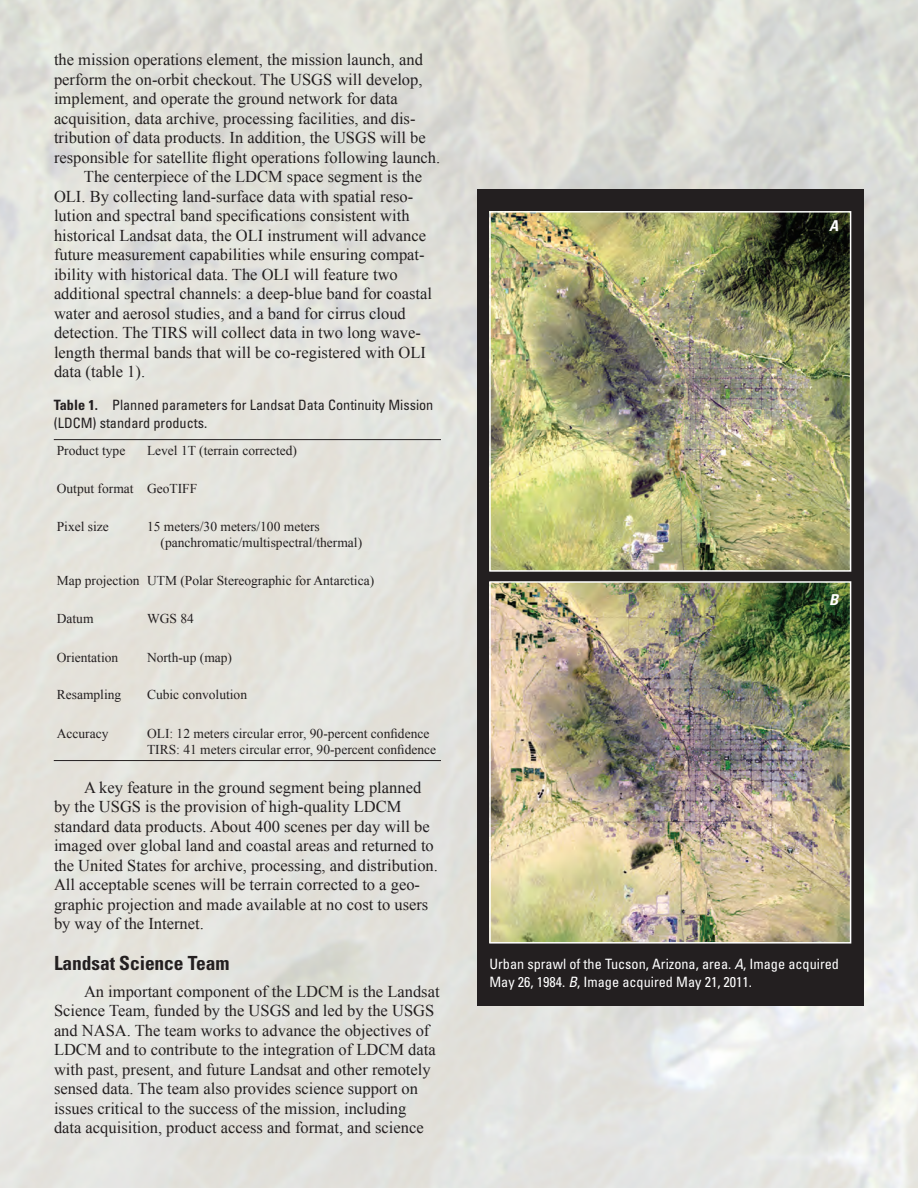
<style>
.page{position:relative;width:918px;height:1188px;background:#fff}
.page>*{position:absolute;margin:0;border:0;box-sizing:border-box;transform-origin:0 0}
.Heading_1{font:700 condensed 19.5px "Univers";letter-spacing:-.005em;color:#231f20}
.Body_Text{font:16.5px/19.5px "Times New Roman";color:#231f20}
.t1{font:italic 700 condensed 15px "Univers";color:#fff}
.FigureCaption{font:condensed 14.25px/18px "Univers";color:#fff}
.TableTitle{font:condensed 14.25px/18px "Univers";color:#231f20}
.TableCellBody{font:13.5px/16.5px "Times New Roman";color:#231f20}
.s1{font-weight:700}
.s2{font-style:italic}
</style>
<div class="page">
<img style="left:0;top:0;width:918px;height:1188px">
<div style="left:477px;top:190px;width:387px;height:816px;background:#231f20"></div>
<hr style="left:54px;top:760px;width:90px;height:1px;background:#231f20">
<hr style="left:144px;top:760px;width:297px;height:1px;background:#231f20">
<hr style="left:54px;top:439px;width:90px;height:1px;background:#231f20">
<hr style="left:144px;top:439px;width:297px;height:1px;background:#231f20">
<img style="left:492px;top:214px;width:356px;height:355px">
<img style="left:492px;top:584px;width:356px;height:357px">
<div style="left:489px;top:211px;width:362px;height:361px;border:2px solid #fff"></div>
<div style="left:489px;top:581px;width:362px;height:363px;border:2px solid #fff"></div>
<p class="Body_Text" style="left:54px;top:50px;width:388px">the mission operations element, the mission launch, and perform the on-orbit checkout. The USGS will develop, implement, and operate the ground network for data acquisition, data archive, processing facilities, and dis&shy;tribution of data products. In addition, the USGS will be responsible for satellite flight operations following launch.</p>
<p class="Body_Text" style="left:54px;top:167px;width:380px;text-indent:30px">The centerpiece of the LDCM space segment is the OLI. By collecting land-surface data with spatial reso&shy;lution and spectral band specifications consistent with historical Landsat data, the OLI instrument will advance future measurement capabilities while ensuring compat&shy;ibility with historical data. The OLI will feature two additional spectral channels: a deep-blue band for coastal water and aerosol studies, and a band for cirrus cloud detection. The TIRS will collect data in two long wave&shy;length thermal bands that will be co-registered with OLI data (table 1).</p>
<p class="TableTitle" style="left:54px;top:396px;width:381px"><span class="s1">Table 1.</span> Planned parameters for Landsat Data Continuity Mission (LDCM) standard products.</p>
<p class="TableCellBody" style="left:57px;top:442px;width:70px">Product type</p>
<p class="TableCellBody" style="left:147px;top:442px;width:152px">Level 1T (terrain corrected)</p>
<p class="TableCellBody" style="left:57px;top:480px;width:78px">Output format</p>
<p class="TableCellBody" style="left:147px;top:480px;width:52px">GeoTIFF</p>
<p class="TableCellBody" style="left:57px;top:518px;width:54px">Pixel size</p>
<p class="TableCellBody" style="left:161px;top:518px;width:203px;text-indent:-14px">15 meters/30 meters/100 meters (panchromatic/multispectral/thermal)</p>
<p class="TableCellBody" style="left:57px;top:572px;width:84px">Map projection</p>
<p class="TableCellBody" style="left:147px;top:572px;width:229px">UTM (Polar Stereographic for Antarctica)</p>
<p class="TableCellBody" style="left:57px;top:610px;width:38px">Datum</p>
<p class="TableCellBody" style="left:147px;top:610px;width:48px">WGS 84</p>
<p class="TableCellBody" style="left:57px;top:649px;width:63px">Orientation</p>
<p class="TableCellBody" style="left:147px;top:649px;width:87px">North-up (map)</p>
<p class="TableCellBody" style="left:57px;top:686px;width:66px">Resampling</p>
<p class="TableCellBody" style="left:147px;top:686px;width:102px">Cubic convolution</p>
<p class="TableCellBody" style="left:57px;top:725px;width:53px">Accuracy</p>
<p class="TableCellBody" style="left:147px;top:725px;width:284px">OLI: 12 meters circular error, 90-percent confidence</p>
<p class="TableCellBody" style="left:147px;top:741px;width:291px">TIRS: 41 meters circular error, 90-percent confidence</p>
<p class="Body_Text" style="left:54px;top:777px;width:386px;text-indent:30px">A key feature in the ground segment being planned by the USGS is the provision of high-quality LDCM standard data products. About 400 scenes per day will be imaged over global land and coastal areas and returned to the United States for archive, processing, and distribution.<br>All acceptable scenes will be terrain corrected to a geo&shy;graphic projection and made available at no cost to users by way of the Internet.</p>
<p class="Heading_1" style="left:54px;top:951px;width:177px">Landsat Science Team</p>
<p class="Body_Text" style="left:54px;top:981px;width:387px;text-indent:30px">An important component of the LDCM is the Landsat Science Team, funded by the USGS and led by the USGS and NASA. The team works to advance the objectives of LDCM and to contribute to the integration of LDCM data with past, present, and future Landsat and other remotely sensed data. The team also provides science support on issues critical to the success of the mission, including<br>data acquisition, product access and format, and science</p>
<p class="t1" style="left:829px;top:216px;width:11px">A</p>
<p class="t1" style="left:829px;top:590px;width:11px">B</p>
<p class="FigureCaption" style="left:489px;top:955px;width:351px">Urban sprawl of the Tucson, Arizona, area. <span class="s2">A</span>, Image acquired<br>May 26, 1984. <span class="s2">B</span>, Image acquired May 21, 2011.</p>
</div>
